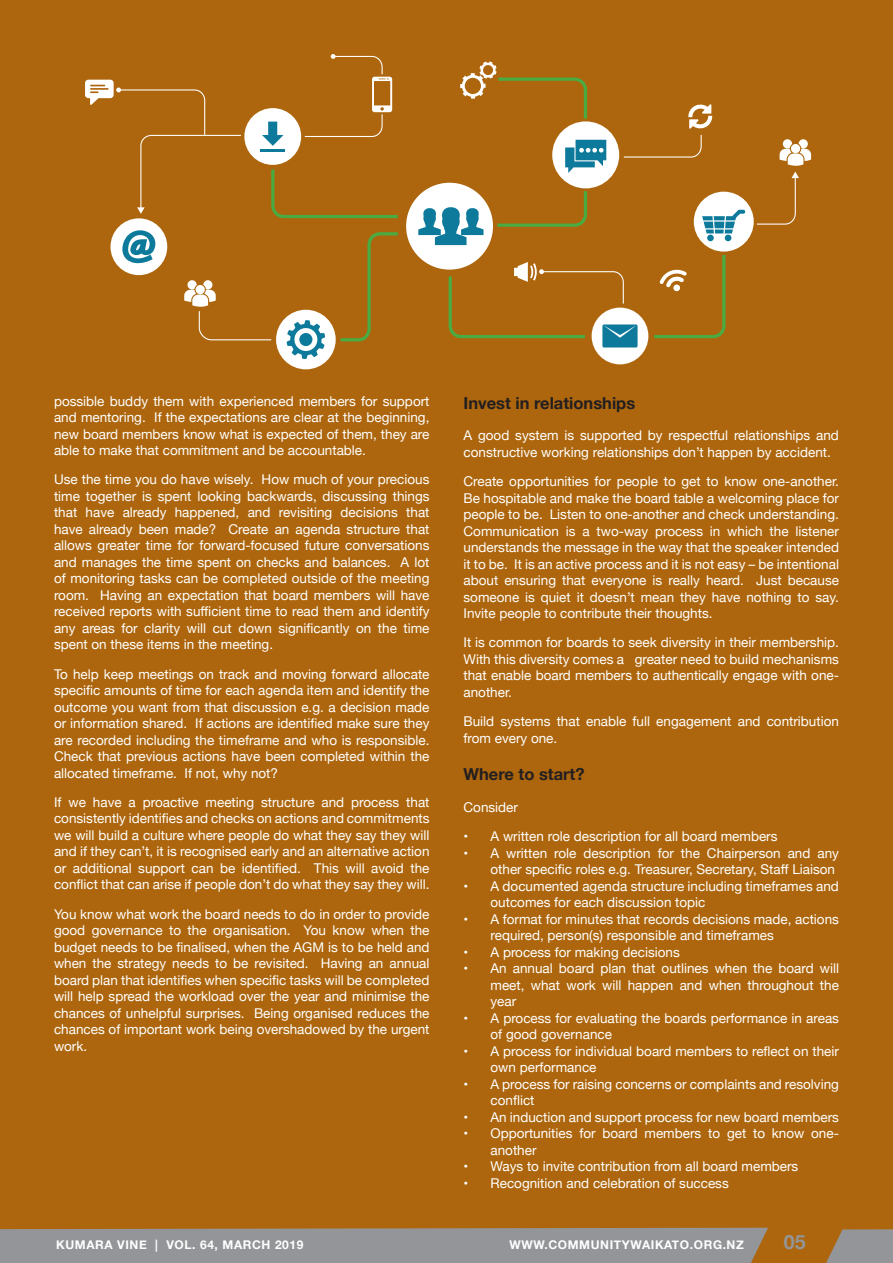
<style>
.page{position:relative;width:893px;height:1263px;background:#ad660d}
.page>*{position:absolute;margin:0;border:0;box-sizing:border-box;transform-origin:0 0}
.t1{font:700 19.65px "Helvetica Neue";color:#939598}
.t2{font:700 16.5px "Helvetica Neue";color:#231f20}
.t3{font:13.5px/16.5px "Helvetica Neue";color:#fff;text-align:justify}
.t4{font:700 12px "Helvetica Neue";letter-spacing:.05em;color:#fff}
</style>
<div class="page">
<div style="left:0;top:1228px;width:768px;height:35px;background:#939598"></div>
<svg style="left:826px;top:1229px;width:67px;height:34px;background:#968e85"></svg>
<div style="left:244px;top:108px;width:57px;height:57px;background:#fff;border-radius:50%"></div>
<svg style="left:262px;top:122px;width:8px;height:21px"></svg>
<hr style="left:261px;top:149px;width:24px;height:2px;background:#0d7a9c">
<div style="left:276px;top:310px;width:60px;height:59px;background:#fff;border-radius:50%"></div>
<svg style="left:287px;top:343px;width:38px;height:16px"></svg>
<svg style="left:299px;top:333px;width:13px;height:13px"></svg>
<div style="left:592px;top:308px;width:56px;height:56px;background:#fff;border-radius:50%"></div>
<svg style="left:602px;top:343px;width:36px;height:4px"></svg>
<svg style="left:465px;top:61px;width:32px;height:15px"></svg>
<svg style="left:694px;top:192px;width:60px;height:60px"></svg>
<svg style="left:727px;top:225px;width:19px;height:16px"></svg>
<div style="left:110px;top:218px;width:57px;height:57px;background:#fff;border-radius:50%"></div>
<svg style="left:122px;top:230px;width:33px;height:33px"></svg>
<svg style="left:796px;top:139px;width:15px;height:27px"></svg>
<svg style="left:270px;top:76px;width:457px;height:267px"></svg>
<svg style="left:304px;top:113px;width:492px;height:112px"></svg>
<svg style="left:791px;top:172px;width:8px;height:6px"></svg>
<svg style="left:331px;top:54px;width:61px;height:58px"></svg>
<svg style="left:85px;top:80px;width:156px;height:134px"></svg>
<svg style="left:514px;top:262px;width:110px;height:43px"></svg>
<svg style="left:184px;top:280px;width:88px;height:61px"></svg>
<div style="left:406px;top:183px;width:87px;height:87px;background:#fff;border-radius:50%"></div>
<svg style="left:418px;top:207px;width:66px;height:38px"></svg>
<div style="left:552px;top:121px;width:67px;height:67px;background:#fff;border-radius:50%"></div>
<svg style="left:565px;top:140px;width:41px;height:33px"></svg>
<p class="t3" style="left:54px;top:393px;width:377px">possible buddy them with experienced members for support and mentoring. If the expectations are clear at the beginning, new board members know what is expected of them, they are able to make that commitment and be accountable.</p>
<p class="t3" style="left:54px;top:472px;width:377px">Use the time you do have wisely. How much of your precious time together is spent looking backwards, discussing things that have already happened, and revisiting decisions that have already been made? Create an agenda structure that allows greater time for forward-focused future conversations and manages the time spent on checks and balances. A lot of monitoring tasks can be completed outside of the meeting room. Having an expectation that board members will have received reports with sufficient time to read them and identify any areas for clarity will cut down significantly on the time spent on these items in the meeting.</p>
<p class="t3" style="left:54px;top:666px;width:377px">To help keep meetings on track and moving forward allocate specific amounts of time for each agenda item and identify the outcome you want from that discussion e.g. a decision made or information shared. If actions are identified make sure they are recorded including the timeframe and who is responsible.<br>Check that previous actions have been completed within the allocated timeframe. If not, why not?</p>
<p class="t3" style="left:54px;top:795px;width:377px">If we have a proactive meeting structure and process that consistently identifies and checks on actions and commitments we will build a culture where people do what they say they will and if they can’t, it is recognised early and an alternative action or additional support can be identified. This will avoid the conflict that can arise if people don’t do what they say they will.</p>
<p class="t3" style="left:54px;top:906px;width:377px">You know what work the board needs to do in order to provide good governance to the organisation. You know when the budget needs to be finalised, when the AGM is to be held and when the strategy needs to be revisited. Having an annual board plan that identifies when specific tasks will be completed will help spread the workload over the year and minimise the chances of unhelpful surprises. Being organised reduces the chances of important work being overshadowed by the urgent work.</p>
<p class="t2" style="left:463px;top:390px;width:173px">Invest in relationships</p>
<p class="t3" style="left:463px;top:428px;width:377px">A good system is supported by respectful relationships and constructive working relationships don’t happen by accident.</p>
<p class="t3" style="left:463px;top:474px;width:377px">Create opportunities for people to get to know one-another.<br>Be hospitable and make the board table a welcoming place for people to be. Listen to one-another and check understanding.<br>Communication is a two-way process in which the listener understands the message in the way that the speaker intended it to be. It is an active process and it is not easy – be intentional about ensuring that everyone is really heard. Just because someone is quiet it doesn’t mean they have nothing to say.<br>Invite people to contribute their thoughts.</p>
<p class="t3" style="left:463px;top:635px;width:377px">It is common for boards to seek diversity in their membership.<br>With this diversity comes a greater need to build mechanisms that enable board members to authentically engage with one&shy;another.</p>
<p class="t3" style="left:463px;top:714px;width:377px">Build systems that enable full engagement and contribution from every one.</p>
<p class="t2" style="left:463px;top:761px;width:123px">Where to start?</p>
<p class="t3" style="left:463px;top:799px;width:56px">Consider</p>
<p class="t3" style="left:463px;top:829px;width:316px">• A written role description for all board members</p>
<p class="t3" style="left:463px;top:845px;width:377px;text-align:right">• A written role description for the Chairperson and any other specific roles e.g. Treasurer, Secretary, Staff Liaison</p>
<p class="t3" style="left:490px;top:878px;width:350px;text-indent:-27px">• A documented agenda structure including timeframes and outcomes for each discussion topic</p>
<p class="t3" style="left:490px;top:911px;width:350px;text-indent:-27px">• A format for minutes that records decisions made, actions required, person(s) responsible and timeframes</p>
<p class="t3" style="left:463px;top:944px;width:218px">• A process for making decisions</p>
<p class="t3" style="left:490px;top:961px;width:350px;text-indent:-27px">• An annual board plan that outlines when the board will meet, what work will happen and when throughout the year</p>
<p class="t3" style="left:490px;top:1010px;width:350px;text-indent:-27px">• A process for evaluating the boards performance in areas of good governance</p>
<p class="t3" style="left:490px;top:1043px;width:350px;text-indent:-27px">• A process for individual board members to reflect on their own performance</p>
<p class="t3" style="left:490px;top:1076px;width:350px;text-indent:-27px">• A process for raising concerns or complaints and resolving conflict</p>
<p class="t3" style="left:463px;top:1109px;width:377px">• An induction and support process for new board members</p>
<p class="t3" style="left:490px;top:1126px;width:350px;text-indent:-27px">• Opportunities for board members to get to know one&shy;another</p>
<p class="t3" style="left:463px;top:1159px;width:336px">• Ways to invite contribution from all board members</p>
<p class="t3" style="left:463px;top:1175px;width:267px">• Recognition and celebration of success</p>
<p class="t4" style="left:56px;top:1235px;width:249px">KUMARA VINE | VOL. 64, MARCH 2019</p>
<p class="t4" style="left:509px;top:1235px;width:236px">WWW.COMMUNITYWAIKATO.ORG.NZ</p>
<p class="t1" style="left:784px;top:1227px;width:23px">05</p>
</div>
